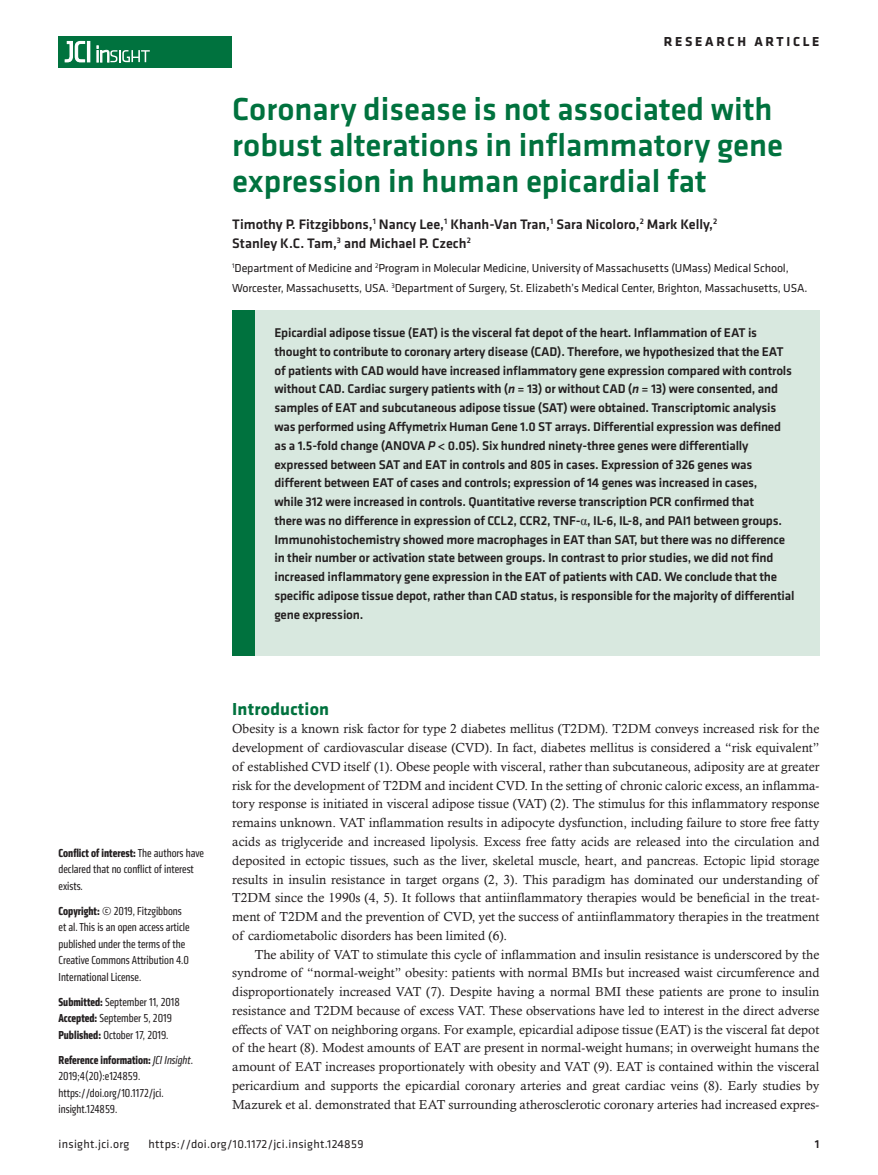
<style>
.page{position:relative;width:878px;height:1175px;background:#fff}
.page>*{position:absolute;margin:0;border:0;box-sizing:border-box;transform-origin:0 0}
.t1{font:500 33px/36px "Klavika Basic";color:#00723e}
.t2{font:700 18px "Klavika";letter-spacing:.01em;color:#00723e}
.t3{font:500 14.25px/19.5px "Klavika Basic";color:#231f20}
.t4{font:700 13.5px "Klavika Basic";letter-spacing:.2em;color:#231f20}
.t5{font:13.2px/18.8px "Calisto MT Std";color:#231f20;text-align:justify}
.t6{font:500 13.2px/18.8px "Klavika Basic";letter-spacing:-.015em;color:#231f20}
.t7{font:condensed 12px/16.5px "Klavika";color:#231f20}
.t8{font:12px/19.5px "Klavika";letter-spacing:-.01em;color:#231f20}
.t9{font:12px "Klavika Basic";letter-spacing:.025em;color:#231f20}
.t10{font:500 12px "Klavika Basic";color:#231f20}
.s1{font-style:italic}
.s2{font-family:"Times New Roman";font-weight:400}
.s3{font-weight:700}
</style>
<div class="page">
<div style="left:59px;top:36px;width:173px;height:31px;background:#00723e"></div>
<hr style="left:87px;top:41px;width:3px;height:21px;background:#fff">
<svg style="left:64px;top:41px;width:21px;height:22px"></svg>
<svg style="left:97px;top:46px;width:53px;height:16px"></svg>
<div style="left:232px;top:310px;width:587px;height:346px;background:#d8e8df"></div>
<div style="left:232px;top:310px;width:22px;height:346px;background:#00723e"></div>
<p class="t4" style="left:663px;top:32px;width:157px">RESEARCH ARTICLE</p>
<h1 class="t1" style="left:232px;top:91px;width:552px">Coronary disease is not associated with robust alterations in inflammatory gene expression in human epicardial fat</h1>
<p class="t3" style="left:232px;top:214px;width:486px">Timothy P. Fitzgibbons,<sup>1</sup> Nancy Lee,<sup>1</sup> Khanh-Van Tran,<sup>1</sup> Sara Nicoloro,<sup>2</sup> Mark Kelly,<sup>2<br></sup>Stanley K.C. Tam,<sup>3</sup> and Michael P. Czech<sup>2</sup></p>
<p class="t8" style="left:232px;top:258px;width:577px"><sup>1</sup>Department of Medicine and <sup>2</sup>Program in Molecular Medicine, University of Massachusetts (UMass) Medical School,<br>Worcester, Massachusetts, USA. <sup>3</sup>Department of Surgery, St. Elizabeth’s Medical Center, Brighton, Massachusetts, USA.</p>
<p class="t6" style="left:274px;top:323px;width:521px">Epicardial adipose tissue (EAT) is the visceral fat depot of the heart. Inflammation of EAT is thought to contribute to coronary artery disease (CAD). Therefore, we hypothesized that the EAT of patients with CAD would have increased inflammatory gene expression compared with controls without CAD. Cardiac surgery patients with (<span class="s1">n</span> = 13) or without CAD (<span class="s1">n</span> = 13) were consented, and samples of EAT and subcutaneous adipose tissue (SAT) were obtained. Transcriptomic analysis was performed using Affymetrix Human Gene 1.0 ST arrays. Differential expression was defined as a 1.5-fold change (ANOVA <span class="s1">P</span> &lt; 0.05). Six hundred ninety-three genes were differentially expressed between SAT and EAT in controls and 805 in cases. Expression of 326 genes was different between EAT of cases and controls; expression of 14 genes was increased in cases,<br>while 312 were increased in controls. Quantitative reverse transcription PCR confirmed that<br>there was no difference in expression of CCL2, CCR2, TNF-<span class="s2">α</span>, IL-6, IL-8, and PAI1 between groups.<br>Immunohistochemistry showed more macrophages in EAT than SAT, but there was no difference in their number or activation state between groups. In contrast to prior studies, we did not find increased inflammatory gene expression in the EAT of patients with CAD. We conclude that the specific adipose tissue depot, rather than CAD status, is responsible for the majority of differential gene expression.</p>
<p class="t7" style="left:59px;top:844px;width:147px"><span class="s3">Conflict of interest:</span> The authors have declared that no conflict of interest exists.</p>
<p class="t7" style="left:59px;top:902px;width:133px"><span class="s3">Copyright:</span> © 2019, Fitzgibbons et al. This is an open access article published under the terms of the<br>Creative Commons Attribution 4.0<br>International License.</p>
<p class="t7" style="left:59px;top:993px;width:123px"><span class="s3">Submitted:</span> September 11, 2018<br><span class="s3">Accepted:</span> September 5, 2019<br><span class="s3">Published:</span> October 17, 2019.</p>
<p class="t7" style="left:59px;top:1051px;width:136px"><span class="s3">Reference information:</span> <span class="s1">JCI Insight</span>.<br>2019;4(20):e124859. https://doi.org/10.1172/jci. insight.124859.</p>
<h2 class="t2" style="left:232px;top:695px;width:98px">Introduction</h2>
<p class="t5" style="left:232px;top:719px;width:588px">Obesity is a known risk factor for type 2 diabetes mellitus (T2DM). T2DM conveys increased risk for the development of cardiovascular disease (CVD). In fact, diabetes mellitus is considered a “risk equivalent” of established CVD itself (1). Obese people with visceral, rather than subcutaneous, adiposity are at greater risk for the development of T2DM and incident CVD. In the setting of chronic caloric excess, an inflamma&shy;tory response is initiated in visceral adipose tissue (VAT) (2). The stimulus for this inflammatory response remains unknown. VAT inflammation results in adipocyte dysfunction, including failure to store free fatty acids as triglyceride and increased lipolysis. Excess free fatty acids are released into the circulation and deposited in ectopic tissues, such as the liver, skeletal muscle, heart, and pancreas. Ectopic lipid storage results in insulin resistance in target organs (2, 3). This paradigm has dominated our understanding of T2DM since the 1990s (4, 5). It follows that antiinflammatory therapies would be beneficial in the treat&shy;ment of T2DM and the prevention of CVD, yet the success of antiinflammatory therapies in the treatment of cardiometabolic disorders has been limited (6).</p>
<p class="t5" style="left:232px;top:944px;width:588px;text-indent:22px">The ability of VAT to stimulate this cycle of inflammation and insulin resistance is underscored by the syndrome of “normal-weight” obesity: patients with normal BMIs but increased waist circumference and disproportionately increased VAT (7). Despite having a normal BMI these patients are prone to insulin resistance and T2DM because of excess VAT. These observations have led to interest in the direct adverse effects of VAT on neighboring organs. For example, epicardial adipose tissue (EAT) is the visceral fat depot of the heart (8). Modest amounts of EAT are present in normal-weight humans; in overweight humans the amount of EAT increases proportionately with obesity and VAT (9). EAT is contained within the visceral pericardium and supports the epicardial coronary arteries and great cardiac veins (8). Early studies by Mazurek et al. demonstrated that EAT surrounding atherosclerotic coronary arteries had increased expres-</p>
<p class="t9" style="left:58px;top:1135px;width:72px">insight.jci.org</p>
<p class="t9" style="left:148px;top:1135px;width:216px">https://doi.org/10.1172/jci.insight.124859</p>
<p class="t10" style="left:814px;top:1135px;width:6px">1</p>
</div>
